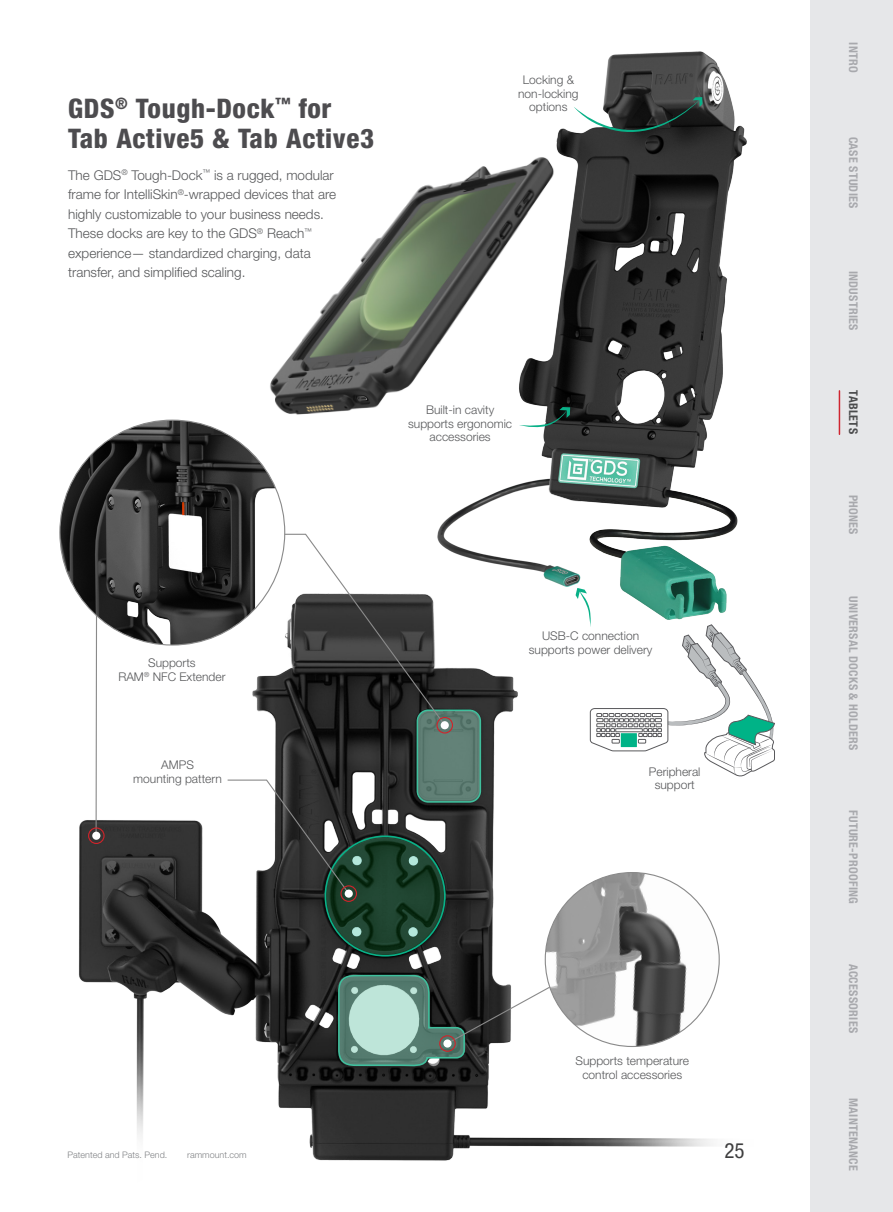
<style>
.page{position:relative;width:893px;height:1212px;background:#fff}
.page>*{position:absolute;margin:0;border:0;box-sizing:border-box;transform-origin:0 0}
._18_points_title_no_indent{font:800 condensed 27px "Helvetica Neue LT Std";letter-spacing:.025em;color:#4d4c4f}
.t1{font:condensed 21px "Helvetica Neue LT Std";color:#3e3e3f}
.Body_Copy{font:300 13.5px/19.5px "Helvetica Neue LT Std";color:#57585a}
.Body_Copy-2{font:300 12px/13.5px "Helvetica Neue LT Std";color:#57585a;text-align:center}
.Subtitle_14_points{font:700 condensed 12px "Helvetica Neue LT Std";letter-spacing:.025em;color:#a8a9ad}
.Features_aligned_left{font:300 12px/13.5px "Helvetica Neue LT Std";color:#57585a;text-align:center}
.Subtitle_14_points-2{font:700 condensed 12px "Helvetica Neue LT Std";letter-spacing:.025em;color:#4b4c4d}
.t2{font:300 9px "Helvetica Neue LT Std";color:#808285}
</style>
<div class="page">
<div style="left:810px;top:0;width:83px;height:1212px;background:#e6e7e9"></div>
<img style="left:438px;top:51px;width:309px;height:501px">
<svg style="left:574px;top:97px;width:128px;height:37px"></svg>
<img style="left:61px;top:552px;width:659px;height:609px">
<svg style="left:417px;top:710px;width:63px;height:92px;background:#5f7d73"></svg>
<div style="left:417px;top:709px;width:64px;height:94px;border:2px solid #40be9c;border-radius:11px"></div>
<svg style="left:325px;top:836px;width:120px;height:120px;background:#1e4631"></svg>
<img style="left:270px;top:142px;width:309px;height:293px">
<svg style="left:576px;top:588px;width:199px;height:189px"></svg>
<svg style="left:265px;top:533px;width:181px;height:194px"></svg>
<hr style="left:96px;top:607px;width:1px;height:225px;background:#8a8a8a">
<svg style="left:226px;top:779px;width:124px;height:116px"></svg>
<svg style="left:337px;top:974px;width:223px;height:93px"></svg>
<div style="left:441px;top:721px;width:8px;height:8px;background:#fff;border-radius:50%"></div>
<div style="left:436px;top:717px;width:17px;height:16px;border:1px solid #d1232a;border-radius:50%"></div>
<div style="left:92px;top:832px;width:8px;height:8px;background:#fff;border-radius:50%"></div>
<div style="left:88px;top:827px;width:17px;height:17px;border:1px solid #d1232a;border-radius:50%"></div>
<div style="left:345px;top:889px;width:8px;height:9px;background:#fff;border-radius:50%"></div>
<div style="left:340px;top:885px;width:17px;height:17px;border:1px solid #d1232a;border-radius:50%"></div>
<div style="left:443px;top:1039px;width:9px;height:8px;background:#fff;border-radius:50%"></div>
<div style="left:439px;top:1035px;width:17px;height:17px;border:1px solid #d1232a;border-radius:50%"></div>
<img style="left:60px;top:420px;width:225px;height:225px;border-radius:112px">
<img style="left:545px;top:872px;width:174px;height:174px">
<hr style="left:839px;top:391px;width:1px;height:43px;background:#ce1c27">
<p class="Body_Copy-2" style="left:518px;top:73px;width:62px">Locking &amp; non-locking</p>
<p class="_18_points_title_no_indent" style="left:68px;top:92px;width:265px">GDS<sup>®</sup> Tough-Dock<sup>™</sup> for</p>
<p class="Body_Copy-2" style="left:529px;top:100px;width:40px">options</p>
<p class="_18_points_title_no_indent" style="left:68px;top:122px;width:307px">Tab Active5 &amp; Tab Active3</p>
<p class="Body_Copy" style="left:68px;top:165px;width:269px">The GDS<sup>®</sup> Tough-Dock<sup>™</sup> is a rugged, modular frame for IntelliSkin<sup>®</sup>-wrapped devices that are highly customizable to your business needs.<br>These docks are key to the GDS<sup>®</sup> Reach<sup>™ </sup>experience— standardized charging, data transfer, and simplified scaling.</p>
<p class="Body_Copy-2" style="left:408px;top:403px;width:106px">Built-in cavity supports ergonomic accessories</p>
<p class="Features_aligned_left" style="left:118px;top:656px;width:109px">Supports<br>RAM<sup>®</sup> NFC Extender</p>
<p class="Features_aligned_left" style="left:133px;top:758px;width:90px">AMPS<br>mounting pattern</p>
<p class="Body_Copy-2" style="left:529px;top:629px;width:125px">USB-C connection supports power delivery</p>
<p class="Body_Copy-2" style="left:649px;top:764px;width:53px">Peripheral support</p>
<p class="Features_aligned_left" style="left:575px;top:1054px;width:115px">Supports temperature control accessories</p>
<p class="t2" style="left:68px;top:1149px;width:101px">Patented and Pats. Pend.</p>
<p class="t2" style="left:187px;top:1149px;width:61px">rammount.com</p>
<h2 class="t1" style="left:724px;top:1138px;width:22px">25</h2>
<p class="Subtitle_14_points" style="left:861px;top:42px;width:32px;rotate:90deg">INTRO</p>
<p class="Subtitle_14_points" style="left:861px;top:137px;width:73px;rotate:90deg">CASE STUDIES</p>
<p class="Subtitle_14_points" style="left:861px;top:271px;width:61px;rotate:90deg">INDUSTRIES</p>
<p class="Subtitle_14_points-2" style="left:861px;top:390px;width:45px;rotate:90deg">TABLETS</p>
<p class="Subtitle_14_points" style="left:861px;top:495px;width:41px;rotate:90deg">PHONES</p>
<p class="Subtitle_14_points" style="left:861px;top:596px;width:155px;rotate:90deg">UNIVERSAL DOCKS &amp; HOLDERS</p>
<p class="Subtitle_14_points" style="left:861px;top:810px;width:95px;rotate:90deg">FUTURE-PROOFING</p>
<p class="Subtitle_14_points" style="left:861px;top:964px;width:71px;rotate:90deg">ACCESSORIES</p>
<p class="Subtitle_14_points" style="left:861px;top:1098px;width:74px;rotate:90deg">MAINTENANCE</p>
</div>
